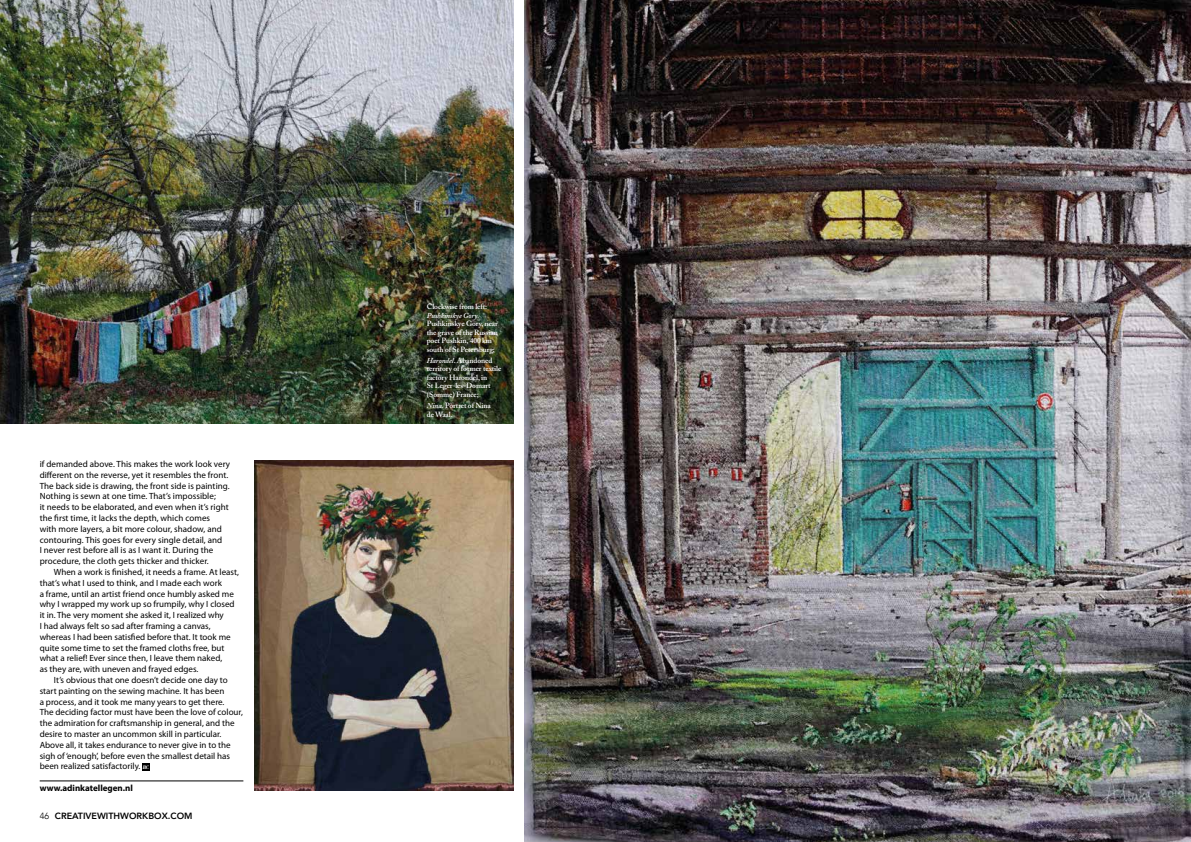
<style>
.page{position:relative;width:1191px;height:842px;background:#fff}
.page>*{position:absolute;margin:0;border:0;box-sizing:border-box;transform-origin:0 0}
.t1{font:9px/10.8px "Myriad Pro";color:#000}
.t2{font:800 9px "Avenir";color:#000}
.t3{font:700 9px "Myriad Pro";color:#000}
.t4{font:600 7.5px/8.5px "Adobe Caslon Pro";letter-spacing:-.01em;color:#fff}
.t5{font:italic 600 7.5px "Adobe Caslon Pro";letter-spacing:-.01em;color:#fff}
.s1{font-family:"Bodoni BT";font-weight:700;font-style:italic;font-size:5.5px;color:#fff}
.s2{font-weight:300}
.s3{font-style:italic}
</style>
<div class="page">
<img style="left:524px;top:0;width:667px;height:842px">
<hr style="left:40px;top:781px;width:203px;height:1px;background:#000">
<div style="left:142px;top:763px;width:8px;height:7px;background:#000"></div>
<img style="left:0;top:0;width:513px;height:424px">
<img style="left:255px;top:460px;width:258px;height:331px">
<p class="t1" style="left:40px;top:458px;width:192px">if demanded above. This makes the work look very different on the reverse, yet it resembles the front.<br>The back side is drawing, the front side is painting.<br>Nothing is sewn at one time. That’s impossible;<br>it needs to be elaborated, and even when it’s right the first time, it lacks the depth, which comes<br>with more layers, a bit more colour, shadow, and contouring. This goes for every single detail, and<br>I never rest before all is as I want it. During the procedure, the cloth gets thicker and thicker.</p>
<p class="t1" style="left:40px;top:566px;width:201px;text-indent:14px">When a work is finished, it needs a frame. At least, that’s what I used to think, and I made each work<br>a frame, until an artist friend once humbly asked me why I wrapped my work up so frumpily, why I closed it in. The very moment she asked it, I realized why<br>I had always felt so sad after framing a canvas, whereas I had been satisfied before that. It took me quite some time to set the framed cloths free, but what a relief! Ever since then, I leave them naked,<br>as they are, with uneven and frayed edges.</p>
<p class="t1" style="left:40px;top:674px;width:205px;text-indent:14px">It’s obvious that one doesn’t decide one day to start painting on the sewing machine. It has been<br>a process, and it took me many years to get there.<br>The deciding factor must have been the love of colour, the admiration for craftsmanship in general, and the desire to master an uncommon skill in particular.<br>Above all, it takes endurance to never give in to the sigh of ‘enough’, before even the smallest detail has been realized satisfactorily. <span class="s1">BC</span></p>
<p class="t3" style="left:40px;top:782px;width:95px">www.adinkatellegen.nl</p>
<p class="t2" style="left:40px;top:809px;width:154px"><span class="s2">46</span> CREATIVEWITHWORKBOX.COM</p>
<p class="t4" style="left:427px;top:302px;width:62px">Clockwise from left:</p>
<p class="t5" style="left:427px;top:311px;width:54px">Pushkinskye Gory.</p>
<p class="t4" style="left:427px;top:319px;width:73px">Pushkinskye Gory, near the grave of the Russian poet Pushkin, 400 km south of St Petersburg;</p>
<p class="t4" style="left:427px;top:356px;width:76px"><span class="s3">Harondel</span>. Abandoned territory of former textile factory Harondel, in<br>St Leger-les-Domart (Somme) France;</p>
<p class="t4" style="left:427px;top:401px;width:65px"><span class="s3">Nina</span>. Portret of Nina de Waal.</p>
</div>
